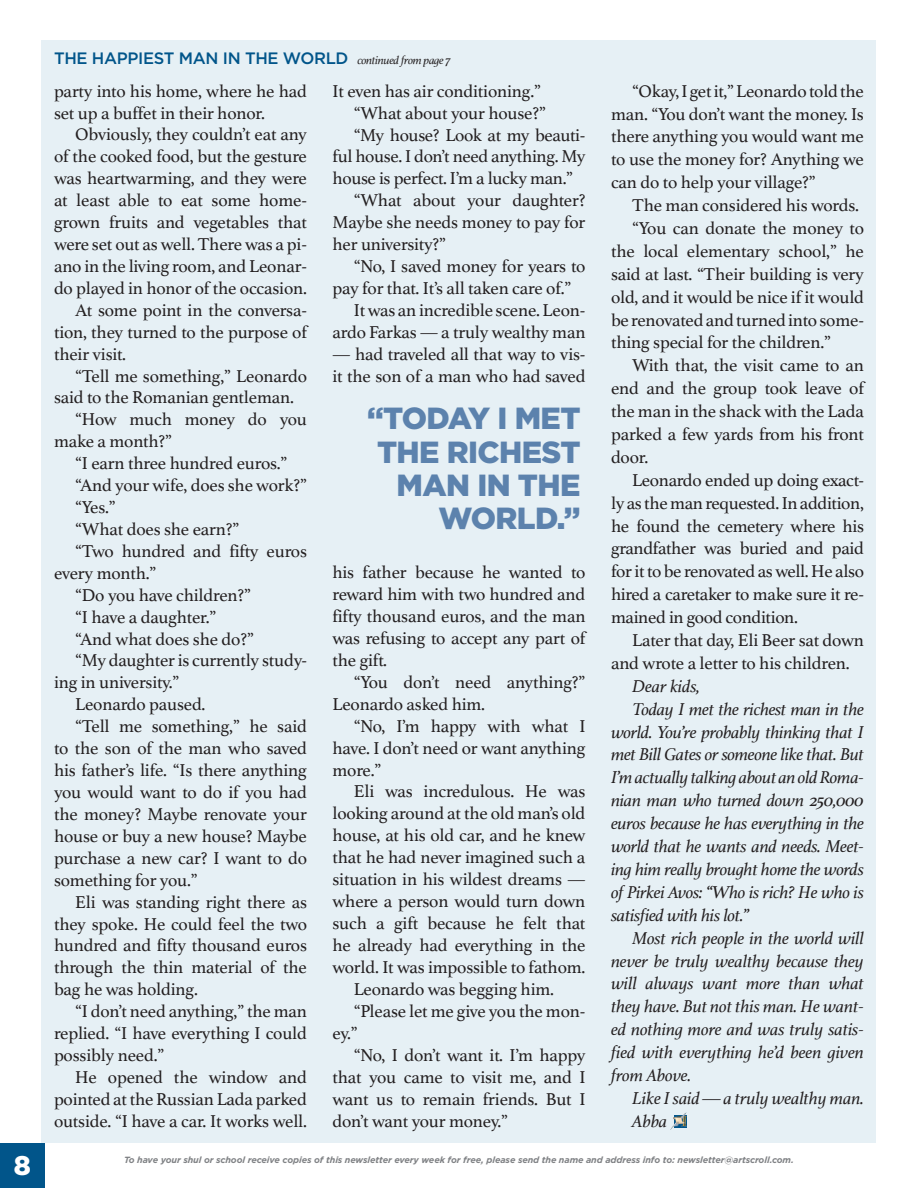
<style>
.page{position:relative;width:918px;height:1188px;background:#fff}
.page>*{position:absolute;margin:0;border:0;box-sizing:border-box;transform-origin:0 0}
.Teaser{font:900 30.6px/33.2px "Gotham";letter-spacing:-.02em;color:#5c82ad;text-align:right}
.t1{font:900 27px "Gotham";color:#fff}
.Body_Text{font:18px/21.9px "Athelas";letter-spacing:-.01em;color:#231f20;text-align:justify}
.Body_Text-2{font:italic 18px/23px "Athelas";letter-spacing:-.01em;color:#231f20;text-align:justify}
.Paragraph_Title{font:500 16.5px "Gotham";letter-spacing:-.02em;color:#01558a}
.t2{font:italic 700 9px "Gotham";letter-spacing:-.01em;color:#808285}
.s1{font-family:"Athelas";font-weight:400;font-style:italic;font-size:12px;color:#231f20}
</style>
<div class="page">
<div style="left:0;top:1143px;width:45px;height:45px;background:#01558a"></div>
<div style="left:41px;top:40px;width:835px;height:1103px;background:#e6f0f5"></div>
<img style="left:671px;top:1113px;width:16px;height:16px">
<h2 class="t1" style="left:14px;top:1147px;width:19px">8</h2>
<p class="Paragraph_Title" style="left:54px;top:47px;width:398px">THE HAPPIEST MAN IN THE WORLD <span class="s1">continued from page 7</span></p>
<p class="Body_Text" style="left:54px;top:79px;width:255px">party into his home, where he had set up a buffet in their honor.</p>
<p class="Body_Text" style="left:54px;top:123px;width:255px;text-indent:21px">Obviously, they couldn’t eat any of the cooked food, but the gesture was heartwarming, and they were at least able to eat some home&shy;grown fruits and vegetables that were set out as well. There was a pi&shy;ano in the living room, and Leonar&shy;do played in honor of the occasion.</p>
<p class="Body_Text" style="left:54px;top:298px;width:254px;text-indent:21px">At some point in the conversa&shy;tion, they turned to the purpose of their visit.</p>
<p class="Body_Text" style="left:54px;top:364px;width:254px;text-indent:21px">“Tell me something,” Leonardo said to the Romanian gentleman.</p>
<p class="Body_Text" style="left:54px;top:408px;width:254px;text-indent:21px">“How much money do you make a month?”</p>
<p class="Body_Text" style="left:75px;top:452px;width:214px">“I earn three hundred euros.”</p>
<p class="Body_Text" style="left:75px;top:474px;width:233px">“And your wife, does she work?”</p>
<p class="Body_Text" style="left:75px;top:496px;width:42px">“Yes.”</p>
<p class="Body_Text" style="left:75px;top:518px;width:166px">“What does she earn?”</p>
<p class="Body_Text" style="left:54px;top:539px;width:254px;text-indent:21px">“Two hundred and fifty euros every month.”</p>
<p class="Body_Text" style="left:75px;top:583px;width:177px">“Do you have children?”</p>
<p class="Body_Text" style="left:75px;top:605px;width:143px">“I have a daughter.”</p>
<p class="Body_Text" style="left:75px;top:627px;width:180px">“And what does she do?”</p>
<p class="Body_Text" style="left:54px;top:649px;width:254px;text-indent:21px">“My daughter is currently study&shy;ing in university.”</p>
<p class="Body_Text" style="left:75px;top:693px;width:132px">Leonardo paused.</p>
<p class="Body_Text" style="left:54px;top:715px;width:255px;text-indent:21px">“Tell me something,” he said to the son of the man who saved his father’s life. “Is there anything you would want to do if you had the money? Maybe renovate your house or buy a new house? Maybe purchase a new car? I want to do something for you.”</p>
<p class="Body_Text" style="left:54px;top:890px;width:255px;text-indent:21px">Eli was standing right there as they spoke. He could feel the two hundred and fifty thousand euros through the thin material of the bag he was holding.</p>
<p class="Body_Text" style="left:54px;top:1000px;width:255px;text-indent:21px">“I don’t need anything,” the man replied. “I have everything I could possibly need.”</p>
<p class="Body_Text" style="left:54px;top:1066px;width:255px;text-indent:21px">He opened the window and pointed at the Russian Lada parked outside. “I have a car. It works well.</p>
<p class="Body_Text" style="left:333px;top:79px;width:210px">It even has air conditioning.”</p>
<p class="Body_Text" style="left:354px;top:101px;width:194px">“What about your house?”</p>
<p class="Body_Text" style="left:333px;top:123px;width:255px;text-indent:21px">“My house? Look at my beauti&shy;ful house. I don’t need anything. My house is perfect. I’m a lucky man.”</p>
<p class="Body_Text" style="left:333px;top:189px;width:254px;text-indent:21px">“What about your daughter?<br>Maybe she needs money to pay for her university?”</p>
<p class="Body_Text" style="left:333px;top:255px;width:255px;text-indent:21px">“No, I saved money for years to pay for that. It’s all taken care of.”</p>
<p class="Body_Text" style="left:333px;top:299px;width:255px;text-align:right">It was an incredible scene. Leon&shy;ardo Farkas — a truly wealthy man</p>
<p class="Body_Text" style="left:333px;top:343px;width:255px">— had traveled all that way to vis&shy;it the son of a man who had saved</p>
<p class="Teaser" style="left:367px;top:402px;width:215px">“TODAY I MET<br>THE RICHEST<br>MAN IN THE<br>WORLD.”</p>
<p class="Body_Text" style="left:333px;top:561px;width:255px">his father because he wanted to reward him with two hundred and fifty thousand euros, and the man was refusing to accept any part of the gift.</p>
<p class="Body_Text" style="left:333px;top:670px;width:255px;text-indent:21px">“You don’t need anything?”<br>Leonardo asked him.</p>
<p class="Body_Text" style="left:333px;top:714px;width:254px;text-indent:21px">“No, I’m happy with what I have. I don’t need or want anything more.”</p>
<p class="Body_Text" style="left:333px;top:780px;width:255px;text-indent:21px">Eli was incredulous. He was looking around at the old man’s old house, at his old car, and he knew that he had never imagined such a situation in his wildest dreams — where a person would turn down such a gift because he felt that he already had everything in the world. It was impossible to fathom.</p>
<p class="Body_Text" style="left:354px;top:978px;width:202px">Leonardo was begging him.</p>
<p class="Body_Text" style="left:333px;top:1000px;width:254px;text-indent:21px">“Please let me give you the mon&shy;ey.”</p>
<p class="Body_Text" style="left:333px;top:1044px;width:255px;text-indent:21px">“No, I don’t want it. I’m happy that you came to visit me, and I want us to remain friends. But I don’t want your money.”</p>
<p class="Body_Text" style="left:611px;top:79px;width:254px;line-height:23px;text-indent:21px">“Okay, I get it,” Leonardo told the man. “You don’t want the money. Is there anything you would want me to use the money for? Anything we can do to help your village?”</p>
<p class="Body_Text" style="left:632px;top:194px;width:228px">The man considered his words.</p>
<p class="Body_Text" style="left:611px;top:216px;width:255px;line-height:23px;text-indent:21px">“You can donate the money to the local elementary school,” he said at last. “Their building is very old, and it would be nice if it would be renovated and turned into some&shy;thing special for the children.”</p>
<p class="Body_Text" style="left:611px;top:353px;width:255px;line-height:23px;text-indent:21px">With that, the visit came to an end and the group took leave of the man in the shack with the Lada parked a few yards from his front door.</p>
<p class="Body_Text" style="left:611px;top:468px;width:255px;line-height:23px;text-indent:21px">Leonardo ended up doing exact&shy;ly as the man requested. In addition, he found the cemetery where his grandfather was buried and paid for it to be renovated as well. He also hired a caretaker to make sure it re&shy;mained in good condition.</p>
<p class="Body_Text" style="left:611px;top:628px;width:254px;line-height:23px;text-indent:21px">Later that day, Eli Beer sat down and wrote a letter to his children.</p>
<p class="Body_Text-2" style="left:632px;top:674px;width:70px">Dear kids,</p>
<p class="Body_Text-2" style="left:611px;top:697px;width:255px;text-indent:21px">Today I met the richest man in the world. You’re probably thinking that I met Bill Gates or someone like that. But I’m actually talking about an old Roma&shy;nian man who turned down 250,000 euros because he has everything in the world that he wants and needs. Meet&shy;ing him really brought home the words of Pirkei Avos: “Who is rich? He who is satisfied with his lot.”</p>
<p class="Body_Text-2" style="left:611px;top:926px;width:255px;text-indent:21px">Most rich people in the world will never be truly wealthy because they will always want more than what they have. But not this man. He want&shy;ed nothing more and was truly satis&shy;fied with everything he’d been given from Above.</p>
<p class="Body_Text-2" style="left:632px;top:1086px;width:233px">Like I said — a truly wealthy man.</p>
<p class="Body_Text-2" style="left:632px;top:1109px;width:37px">Abba</p>
<p class="t2" style="left:124px;top:1154px;width:671px">To have your shul or school receive copies of this newsletter every week for free, please send the name and address info to: newsletter@artscroll.com.</p>
</div>
